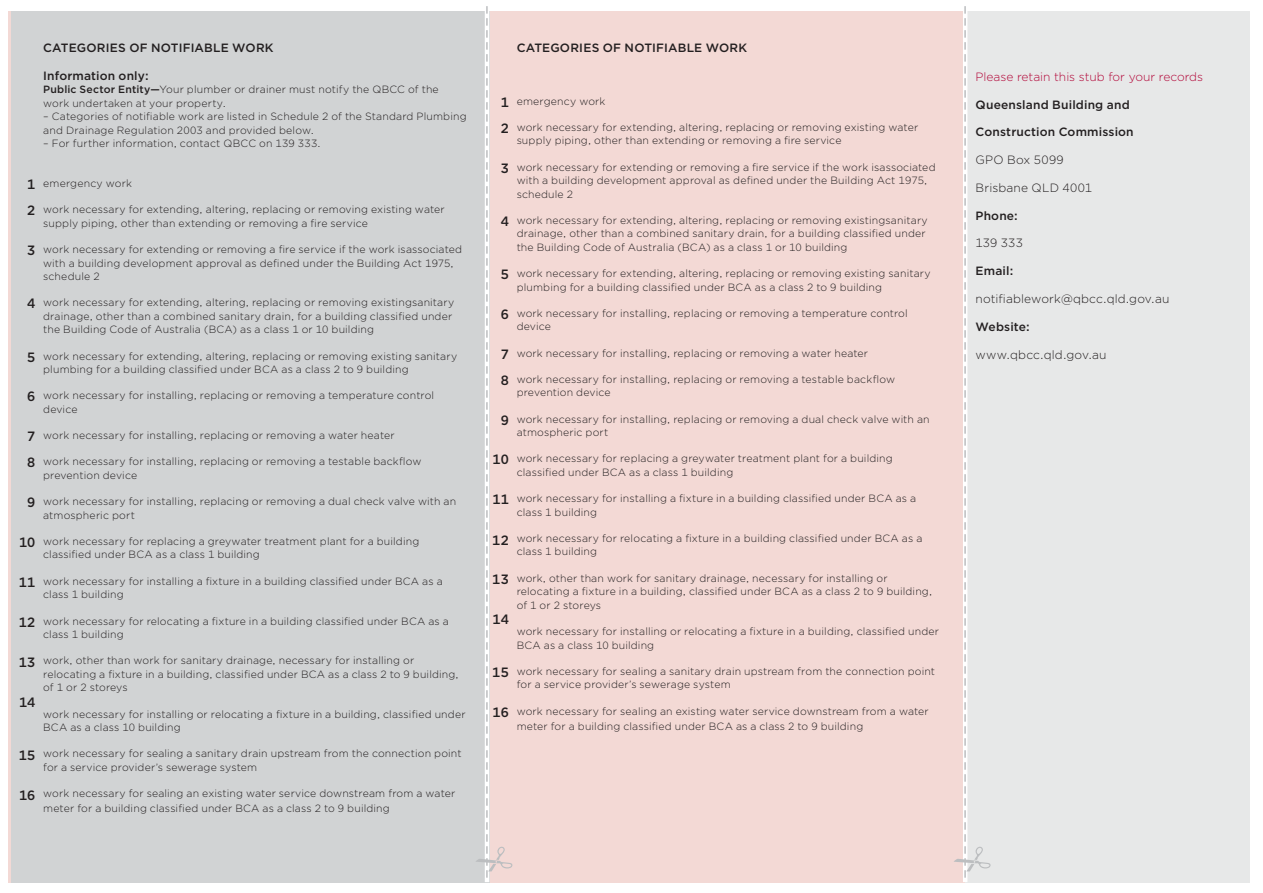
<style>
.page{position:relative;width:1263px;height:893px;background:#fff}
.page>*{position:absolute;margin:0;border:0;box-sizing:border-box;transform-origin:0 0}
.t1{font:500 13.5px/26.2px "Gotham";letter-spacing:.01em;color:#231f20}
.t2{font:500 12px "Gotham";letter-spacing:.015em;color:#231f20}
.t3{font:300 12px "Gotham";letter-spacing:.015em;color:#231f20}
.t4{font:300 12px "Gotham";color:#b30739}
.t5{font:300 10.5px/13.5px "Gotham";letter-spacing:.015em;color:#231f20}
.s1{font-weight:500}
</style>
<div class="page">
<div style="left:963px;top:11px;width:286px;height:871px;background:#e7e8e8"></div>
<div style="left:488px;top:11px;width:477px;height:871px;background:#f3d9d5"></div>
<div style="left:11px;top:11px;width:478px;height:871px;background:#d1d3d4"></div>
<svg style="left:476px;top:6px;width:36px;height:872px"></svg>
<svg style="left:954px;top:6px;width:36px;height:872px"></svg>
<p class="t1" style="left:27px;top:171px;width:10px">1<br>2</p>
<p class="t1" style="left:27px;top:237px;width:10px">3</p>
<p class="t1" style="left:27px;top:290px;width:10px">4</p>
<p class="t1" style="left:27px;top:344px;width:10px">5</p>
<p class="t1" style="left:27px;top:383px;width:10px">6</p>
<p class="t1" style="left:27px;top:423px;width:10px">7<br>8</p>
<p class="t1" style="left:27px;top:489px;width:10px">9</p>
<p class="t1" style="left:19px;top:529px;width:18px">10</p>
<p class="t1" style="left:19px;top:569px;width:18px">11</p>
<p class="t1" style="left:19px;top:609px;width:18px">12</p>
<p class="t1" style="left:19px;top:649px;width:18px">13</p>
<p class="t1" style="left:19px;top:689px;width:18px">14</p>
<p class="t1" style="left:19px;top:742px;width:18px">15</p>
<p class="t1" style="left:19px;top:782px;width:18px">16</p>
<p class="t2" style="left:43px;top:40px;width:232px">CATEGORIES OF NOTIFIABLE WORK</p>
<p class="t2" style="left:43px;top:68px;width:107px">Information only:</p>
<p class="t5" style="left:43px;top:83px;width:397px"><span class="s1">Public Sector Entity—</span>Your plumber or drainer must notify the QBCC of the work undertaken at your property.</p>
<p class="t5" style="left:43px;top:110px;width:425px">– Categories of notifiable work are listed in Schedule 2 of the Standard Plumbing and Drainage Regulation 2003 and provided below.</p>
<p class="t5" style="left:43px;top:137px;width:279px">– For further information, contact QBCC on 139 333.</p>
<p class="t5" style="left:43px;top:176px;width:90px">emergency work</p>
<p class="t5" style="left:43px;top:203px;width:403px">work necessary for extending, altering, replacing or removing existing water supply piping, other than extending or removing a fire service</p>
<p class="t5" style="left:43px;top:242px;width:420px">work necessary for extending or removing a fire service if the work isassociated with a building development approval as defined under the Building Act 1975, schedule 2</p>
<p class="t5" style="left:43px;top:296px;width:413px">work necessary for extending, altering, replacing or removing existingsanitary drainage, other than a combined sanitary drain, for a building classified under the Building Code of Australia (BCA) as a class 1 or 10 building</p>
<p class="t5" style="left:43px;top:349px;width:415px">work necessary for extending, altering, replacing or removing existing sanitary plumbing for a building classified under BCA as a class 2 to 9 building</p>
<p class="t5" style="left:43px;top:389px;width:393px">work necessary for installing, replacing or removing a temperature control device</p>
<p class="t5" style="left:43px;top:428px;width:353px">work necessary for installing, replacing or removing a water heater</p>
<p class="t5" style="left:43px;top:455px;width:380px">work necessary for installing, replacing or removing a testable backflow prevention device</p>
<p class="t5" style="left:43px;top:494px;width:415px">work necessary for installing, replacing or removing a dual check valve with an atmospheric port</p>
<p class="t5" style="left:43px;top:534px;width:378px">work necessary for replacing a greywater treatment plant for a building classified under BCA as a class 1 building</p>
<p class="t5" style="left:43px;top:574px;width:401px">work necessary for installing a fixture in a building classified under BCA as a class 1 building</p>
<p class="t5" style="left:43px;top:614px;width:407px">work necessary for relocating a fixture in a building classified under BCA as a class 1 building</p>
<p class="t5" style="left:43px;top:653px;width:417px">work, other than work for sanitary drainage, necessary for installing or relocating a fixture in a building, classified under BCA as a class 2 to 9 building, of 1 or 2 storeys</p>
<p class="t5" style="left:43px;top:707px;width:424px">work necessary for installing or relocating a fixture in a building, classified under<br>BCA as a class 10 building</p>
<p class="t5" style="left:43px;top:746px;width:420px">work necessary for sealing a sanitary drain upstream from the connection point for a service provider’s sewerage system</p>
<p class="t5" style="left:43px;top:786px;width:414px;line-height:15px">work necessary for sealing an existing water service downstream from a water meter for a building classified under BCA as a class 2 to 9 building</p>
<p class="t2" style="left:517px;top:40px;width:232px">CATEGORIES OF NOTIFIABLE WORK</p>
<p class="t1" style="left:501px;top:89px;width:10px">1<br>2</p>
<p class="t1" style="left:501px;top:155px;width:10px">3</p>
<p class="t1" style="left:501px;top:208px;width:10px">4</p>
<p class="t1" style="left:501px;top:261px;width:10px">5</p>
<p class="t1" style="left:501px;top:301px;width:10px">6</p>
<p class="t1" style="left:501px;top:341px;width:10px">7<br>8</p>
<p class="t1" style="left:501px;top:407px;width:10px">9</p>
<p class="t1" style="left:492px;top:446px;width:18px">10</p>
<p class="t1" style="left:492px;top:486px;width:18px">11</p>
<p class="t1" style="left:492px;top:527px;width:18px">12</p>
<p class="t1" style="left:492px;top:566px;width:18px">13</p>
<p class="t1" style="left:492px;top:606px;width:18px">14</p>
<p class="t1" style="left:492px;top:659px;width:18px">15</p>
<p class="t1" style="left:492px;top:699px;width:18px">16</p>
<p class="t5" style="left:517px;top:94px;width:90px">emergency work</p>
<p class="t5" style="left:517px;top:120px;width:403px">work necessary for extending, altering, replacing or removing existing water supply piping, other than extending or removing a fire service</p>
<p class="t5" style="left:517px;top:160px;width:420px">work necessary for extending or removing a fire service if the work isassociated with a building development approval as defined under the Building Act 1975, schedule 2</p>
<p class="t5" style="left:517px;top:213px;width:413px">work necessary for extending, altering, replacing or removing existingsanitary drainage, other than a combined sanitary drain, for a building classified under the Building Code of Australia (BCA) as a class 1 or 10 building</p>
<p class="t5" style="left:517px;top:266px;width:415px">work necessary for extending, altering, replacing or removing existing sanitary plumbing for a building classified under BCA as a class 2 to 9 building</p>
<p class="t5" style="left:517px;top:306px;width:393px">work necessary for installing, replacing or removing a temperature control device</p>
<p class="t5" style="left:517px;top:346px;width:353px">work necessary for installing, replacing or removing a water heater</p>
<p class="t5" style="left:517px;top:372px;width:380px">work necessary for installing, replacing or removing a testable backflow prevention device</p>
<p class="t5" style="left:517px;top:412px;width:415px">work necessary for installing, replacing or removing a dual check valve with an atmospheric port</p>
<p class="t5" style="left:517px;top:452px;width:378px">work necessary for replacing a greywater treatment plant for a building classified under BCA as a class 1 building</p>
<p class="t5" style="left:517px;top:491px;width:401px">work necessary for installing a fixture in a building classified under BCA as a class 1 building</p>
<p class="t5" style="left:517px;top:531px;width:407px">work necessary for relocating a fixture in a building classified under BCA as a class 1 building</p>
<p class="t5" style="left:517px;top:571px;width:417px">work, other than work for sanitary drainage, necessary for installing or relocating a fixture in a building, classified under BCA as a class 2 to 9 building, of 1 or 2 storeys</p>
<p class="t5" style="left:517px;top:624px;width:424px">work necessary for installing or relocating a fixture in a building, classified under<br>BCA as a class 10 building</p>
<p class="t5" style="left:517px;top:664px;width:420px">work necessary for sealing a sanitary drain upstream from the connection point for a service provider’s sewerage system</p>
<p class="t5" style="left:517px;top:703px;width:414px;line-height:15px">work necessary for sealing an existing water service downstream from a water meter for a building classified under BCA as a class 2 to 9 building</p>
<p class="t4" style="left:975px;top:69px;width:229px">Please retain this stub for your records</p>
<p class="t2" style="left:975px;top:97px;width:156px">Queensland Building and</p>
<p class="t2" style="left:975px;top:124px;width:160px">Construction Commission</p>
<p class="t3" style="left:975px;top:152px;width:90px">GPO Box 5099</p>
<p class="t3" style="left:975px;top:180px;width:118px">Brisbane QLD 4001</p>
<p class="t2" style="left:975px;top:208px;width:44px">Phone:</p>
<p class="t3" style="left:975px;top:236px;width:49px">139 333</p>
<p class="t2" style="left:975px;top:263px;width:39px">Email:</p>
<p class="t3" style="left:975px;top:291px;width:195px">notifiablework@qbcc.qld.gov.au</p>
<p class="t2" style="left:975px;top:319px;width:56px">Website:</p>
<p class="t3" style="left:975px;top:347px;width:133px">www.qbcc.qld.gov.au</p>
</div>
